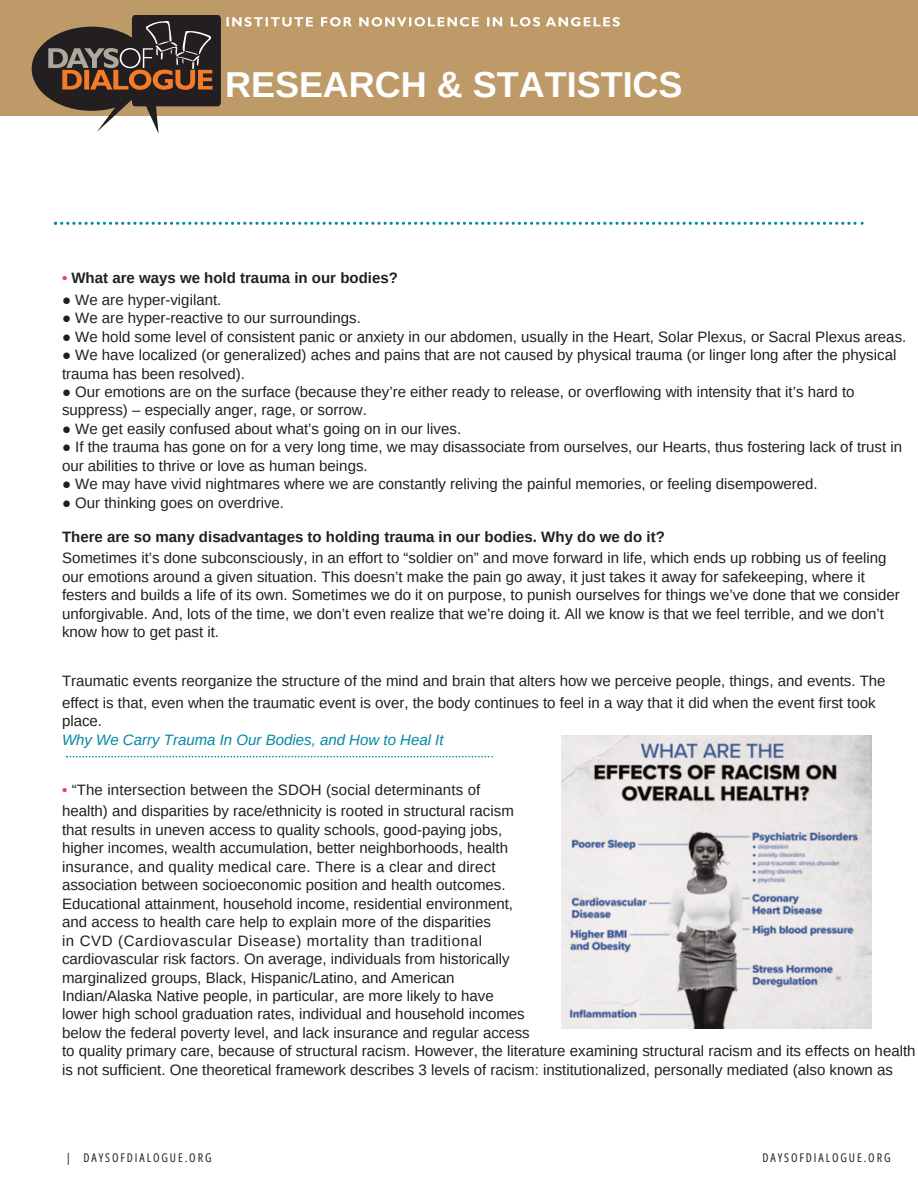
<style>
.page{position:relative;width:918px;height:1188px;background:#fff}
.page>*{position:absolute;margin:0;border:0;box-sizing:border-box;transform-origin:0 0}
.t1{font:700 36px "Arimo";color:#fff}
.t2{font:15px/18.5px "Arimo";color:#231f20}
.t3{font:italic 15px/18.5px "Arimo";color:#0088a5}
.t4{font:700 15px "Arimo";color:#231f20}
.t5{font:12px "Open Sans Condensed";letter-spacing:.16em;color:#231f20}
.t6{font:12px "Open Sans";color:#231f20}
.s1{color:#ef4059}
.s2{font-weight:700}
.s3{font-style:normal;color:#231f20}
.s4{font-weight:700;color:#ef4059}
</style>
<div class="page">
<svg style="left:54px;top:222px;width:810px;height:3px"></svg>
<svg style="left:66px;top:756px;width:427px;height:1px"></svg>
<img style="left:561px;top:735px;width:311px;height:294px">
<div style="left:0;top:0;width:918px;height:116px;background:#be9a69"></div>
<svg style="left:32px;top:15px;width:189px;height:119px"></svg>
<svg style="left:227px;top:17px;width:393px;height:10px"></svg>
<p class="t1" style="left:225px;top:64px;width:459px">RESEARCH &amp; STATISTICS</p>
<h2 class="t4" style="left:62px;top:270px;width:337px"><span class="s1">•</span> What are ways we hold trauma in our bodies?</h2>
<h2 class="t2" style="left:62px;top:290px;width:161px">● We are hyper-vigilant.</h2>
<h2 class="t2" style="left:62px;top:309px;width:300px">● We are hyper-reactive to our surroundings.</h2>
<h2 class="t2" style="left:62px;top:327px;width:846px">● We hold some level of consistent panic or anxiety in our abdomen, usually in the Heart, Solar Plexus, or Sacral Plexus areas.</h2>
<h2 class="t2" style="left:62px;top:346px;width:836px">● We have localized (or generalized) aches and pains that are not caused by physical trauma (or linger long after the physical trauma has been resolved).</h2>
<h2 class="t2" style="left:62px;top:383px;width:794px">● Our emotions are on the surface (because they’re either ready to release, or overflowing with intensity that it’s hard to suppress) – especially anger, rage, or sorrow.</h2>
<h2 class="t2" style="left:62px;top:420px;width:401px">● We get easily confused about what’s going on in our lives.</h2>
<h2 class="t2" style="left:62px;top:438px;width:842px">● If the trauma has gone on for a very long time, we may disassociate from ourselves, our Hearts, thus fostering lack of trust in our abilities to thrive or love as human beings.</h2>
<h2 class="t2" style="left:62px;top:475px;width:757px">● We may have vivid nightmares where we are constantly reliving the painful memories, or feeling disempowered.</h2>
<h2 class="t2" style="left:62px;top:493px;width:224px">● Our thinking goes on overdrive.</h2>
<h2 class="t2" style="left:62px;top:526px;width:826px;line-height:21.6px"><span class="s2">There are so many disadvantages to holding trauma in our bodies. Why do we do it?<br></span>Sometimes it’s done subconsciously, in an effort to “soldier on” and move forward in life, which ends up robbing us of feeling</h2>
<h2 class="t2" style="left:62px;top:567px;width:839px">our emotions around a given situation. This doesn’t make the pain go away, it just takes it away for safekeeping, where it festers and builds a life of its own. Sometimes we do it on purpose, to punish ourselves for things we’ve done that we consider unforgivable. And, lots of the time, we don’t even realize that we’re doing it. All we know is that we feel terrible, and we don’t</h2>
<h2 class="t2" style="left:62px;top:623px;width:159px">know how to get past it.</h2>
<h2 class="t2" style="left:62px;top:670px;width:825px;line-height:21.6px">Traumatic events reorganize the structure of the mind and brain that alters how we perceive people, things, and events. The effect is that, even when the traumatic event is over, the body continues to feel in a way that it did when the event first took</h2>
<h2 class="t3" style="left:62px;top:712px;width:383px"><span class="s3">place.<br></span>Why We Carry Trauma In Our Bodies, and How to Heal It</h2>
<h2 class="t2" style="left:62px;top:779px;width:453px;line-height:21.6px"><span class="s4">•</span> “The intersection between the SDOH (social determinants of health) and disparities by race/ethnicity is rooted in structural racism</h2>
<h2 class="t2" style="left:62px;top:820px;width:464px">that results in uneven access to quality schools, good-paying jobs, higher incomes, wealth accumulation, better neighborhoods, health insurance, and quality medical care. There is a clear and direct association between socioeconomic position and health outcomes.<br>Educational attainment, household income, residential environment, and access to health care help to explain more of the disparities<br>in CVD (Cardiovascular Disease) mortality than traditional cardiovascular risk factors. On average, individuals from historically marginalized groups, Black, Hispanic/Latino, and American Indian/Alaska Native people, in particular, are more likely to have lower high school graduation rates, individual and household incomes</h2>
<h2 class="t2" style="left:62px;top:1023px;width:855px">below the federal poverty level, and lack insurance and regular access<br>to quality primary care, because of structural racism. However, the literature examining structural racism and its effects on health is not sufficient. One theoretical framework describes 3 levels of racism: institutionalized, personally mediated (also known as</h2>
<h1 class="t6" style="left:65px;top:1149px;width:8px">|</h1>
<p class="t5" style="left:83px;top:1149px;width:130px">DAYSOFDIALOGUE.ORG</p>
<p class="t5" style="left:762px;top:1150px;width:130px">DAYSOFDIALOGUE.ORG</p>
</div>
